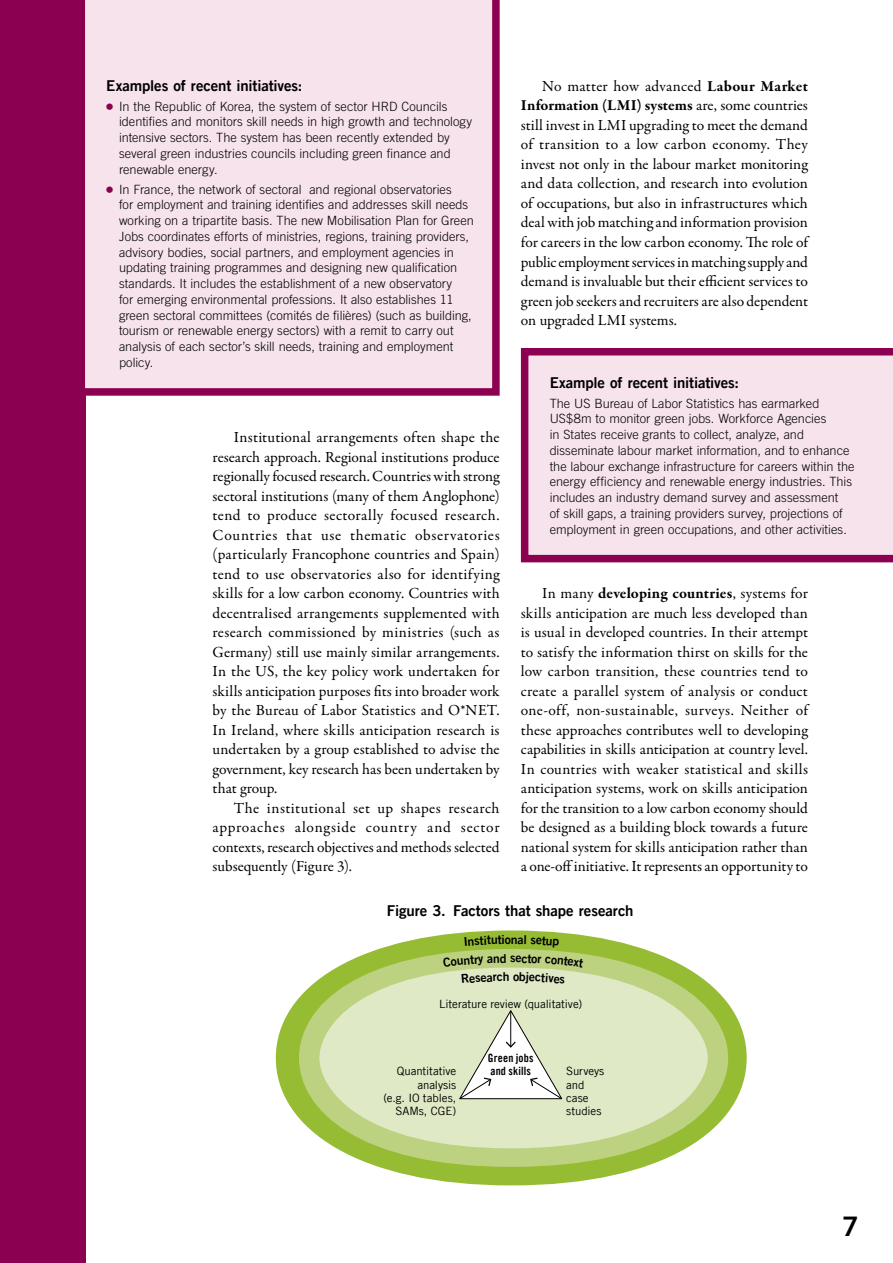
<style>
.page{position:relative;width:893px;height:1263px;background:#fff}
.page>*{position:absolute;margin:0;border:0;box-sizing:border-box;transform-origin:0 0}
.t1{font:27px "Trade Gothic LT Com Bd 2";color:#000}
.t2{font:15.6px/19.5px "Garamond Premr Pro";letter-spacing:-.005em;color:#000;text-align:justify}
.t3{font:15px "Trade Gothic LT Com Bd 2";letter-spacing:-.01em;color:#000}
.t4{font:300 12.75px/15.8px "Trade Gothic LT Com";color:#000}
.t5{font:12.3px "Trade Gothic LT Com Bd 2";color:#000}
.t6{font:11.4px/13px "Trade Gothic LT Com";letter-spacing:-.01em;color:#000}
.t7{font:11.4px/13px "Trade Gothic LT Com Bd Cn 20";letter-spacing:.015em;color:#000}
.s1{font-family:"Universal Newswith Comm Pi";font-weight:400;color:#8c0052}
.s2{font-weight:700}
</style>
<div class="page">
<div style="left:0;top:0;width:85px;height:1263px;background:#8c0052"></div>
<div style="left:85px;top:0;width:415px;height:396px;background:#f6e3eb"></div>
<svg style="left:521px;top:348px;width:372px;height:214px;background:#eccfdd"></svg>
<div style="left:276px;top:930px;width:471px;height:255px;background:#96bc33;border-radius:50%"></div>
<div style="left:299px;top:949px;width:429px;height:218px;background:#bcd281;border-radius:50%"></div>
<div style="left:319px;top:967px;width:389px;height:181px;background:#dfe9c5;border-radius:50%"></div>
<svg style="left:459px;top:1010px;width:104px;height:90px"></svg>
<svg style="left:443px;top:954px;width:66px;height:19px"></svg>
<svg style="left:516px;top:954px;width:67px;height:19px"></svg>
<p class="t3" style="left:106px;top:76px;width:198px">Examples of recent initiatives:</p>
<p class="t4" style="left:119px;top:98px;width:354px;text-indent:-13px"><span class="s1">c</span> In the Republic of Korea, the system of sector HRD Councils identifies and monitors skill needs in high growth and technology intensive sectors. The system has been recently extended by several green industries councils including green finance and renewable energy.</p>
<p class="t4" style="left:119px;top:181px;width:356px;text-indent:-13px"><span class="s1">c</span> In France, the network of sectoral and regional observatories<br>for employment and training identifies and addresses skill needs working on a tripartite basis. The new Mobilisation Plan for Green Jobs coordinates efforts of ministries, regions, training providers, advisory bodies, social partners, and employment agencies in updating training programmes and designing new qualification standards. It includes the establishment of a new observatory<br>for emerging environmental professions. It also establishes 11 green sectoral committees (comités de filières) (such as building, tourism or renewable energy sectors) with a remit to carry out analysis of each sector’s skill needs, training and employment policy.</p>
<p class="t2" style="left:213px;top:428px;width:289px;text-indent:21px">Institutional arrangements often shape the research approach. Regional institutions produce regionally focused research. Countries with strong sectoral institutions (many of them Anglophone) tend to produce sectorally focused research.<br>Countries that use thematic observatories (particularly Francophone countries and Spain) tend to use observatories also for identifying skills for a low carbon economy. Countries with decentralised arrangements supplemented with research commissioned by ministries (such as Germany) still use mainly similar arrangements.<br>In the US, the key policy work undertaken for skills anticipation purposes fits into broader work by the Bureau of Labor Statistics and O*NET.<br>In Ireland, where skills anticipation research is undertaken by a group established to advise the government, key research has been undertaken by that group.</p>
<p class="t2" style="left:213px;top:798px;width:289px;text-indent:21px">The institutional set up shapes research approaches alongside country and sector contexts, research objectives and methods selected subsequently (Figure 3).</p>
<p class="t2" style="left:521px;top:77px;width:289px;text-indent:21px">No matter how advanced <span class="s2">Labour Market Information (LMI) systems</span> are, some countries still invest in LMI upgrading to meet the demand of transition to a low carbon economy. They invest not only in the labour market monitoring and data collection, and research into evolution of occupations, but also in infrastructures which deal with job matching and information provision for careers in the low carbon economy. The role of public employment services in matching supply and demand is invaluable but their efficient services to green job seekers and recruiters are also dependent on upgraded LMI systems.</p>
<p class="t3" style="left:550px;top:373px;width:191px">Example of recent initiatives:</p>
<p class="t4" style="left:550px;top:395px;width:306px">The US Bureau of Labor Statistics has earmarked US$8m to monitor green jobs. Workforce Agencies<br>in States receive grants to collect, analyze, and disseminate labour market information, and to enhance the labour exchange infrastructure for careers within the energy efficiency and renewable energy industries. This includes an industry demand survey and assessment<br>of skill gaps, a training providers survey, projections of employment in green occupations, and other activities.</p>
<p class="t2" style="left:521px;top:584px;width:289px;text-indent:21px">In many <span class="s2">developing countries</span>, systems for skills anticipation are much less developed than is usual in developed countries. In their attempt to satisfy the information thirst on skills for the low carbon transition, these countries tend to create a parallel system of analysis or conduct one-off, non-sustainable, surveys. Neither of these approaches contributes well to developing capabilities in skills anticipation at country level.<br>In countries with weaker statistical and skills anticipation systems, work on skills anticipation for the transition to a low carbon economy should be designed as a building block towards a future national system for skills anticipation rather than a one-off initiative. It represents an opportunity to</p>
<p class="t3" style="left:387px;top:901px;width:248px">Figure 3. Factors that shape research</p>
<p class="t5" style="left:505px;top:932px;width:14px">on</p>
<p class="t5" style="left:510px;top:950px;width:7px">s</p>
<p class="t5" style="left:513px;top:969px;width:8px">o</p>
<p class="t6" style="left:439px;top:997px;width:144px">Literature review (qualitative)</p>
<p class="t6" style="left:383px;top:1065px;width:74px;text-align:right">Quantitative analysis<br>(e.g. IO tables,<br>SAMs, CGE)</p>
<p class="t7" style="left:488px;top:1051px;width:47px">Green jobs and skills</p>
<p class="t6" style="left:566px;top:1065px;width:40px">Surveys and case studies</p>
<h1 class="t1" style="left:842px;top:1210px;width:18px">7</h1>
</div>
